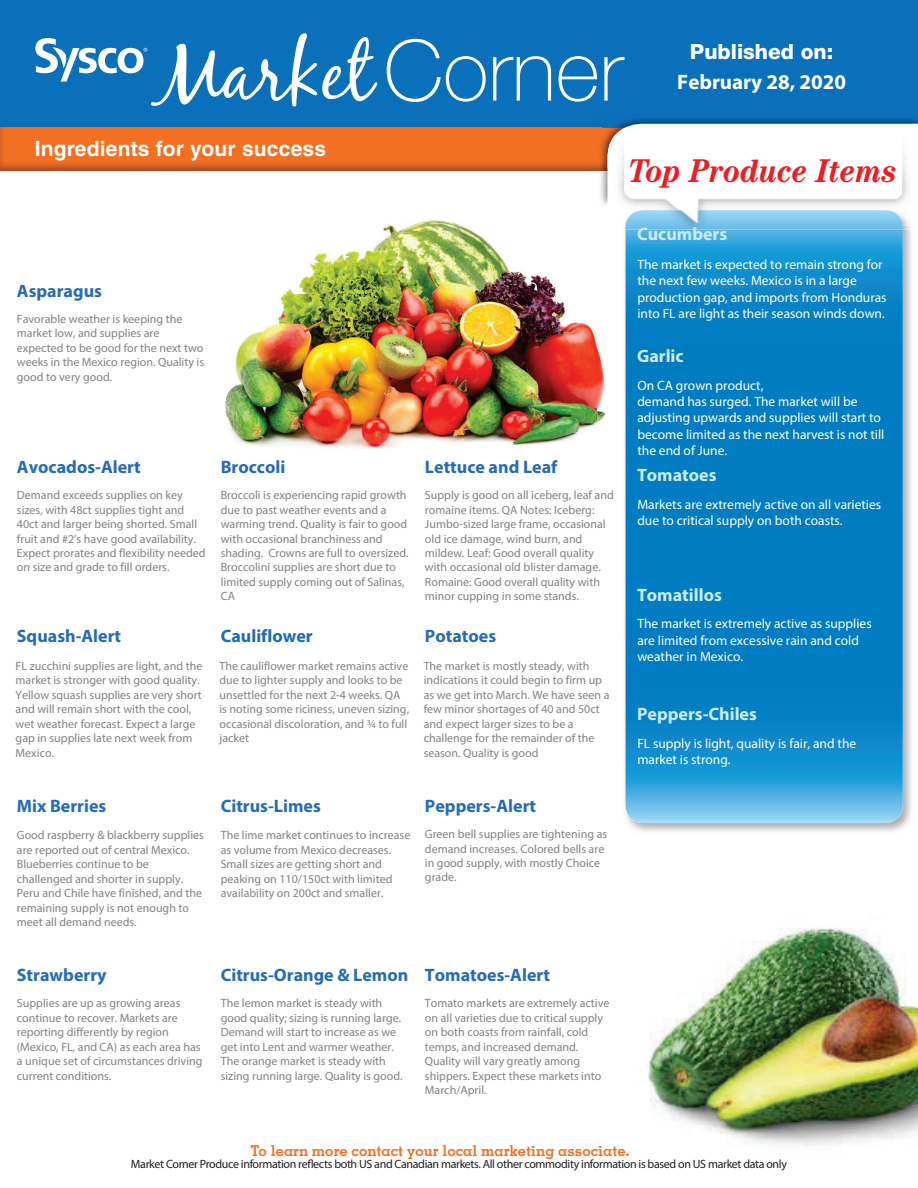
<style>
.page{position:relative;width:918px;height:1188px;background:#fff}
.page>*{position:absolute;margin:0;border:0;box-sizing:border-box;transform-origin:0 0}
.t1{font:100 84.45px "Helvetica Neue";color:#fff}
.t2{font:italic 700 33px "Century";letter-spacing:-.005em;color:#ed1d23;scale:.9 1}
.t3{font:700 21px "Helvetica LT Std";letter-spacing:.01em;color:#fff}
.t4{font:700 21px "Myriad Pro";color:#fff}
.t5{font:800 21px "Helvetica Neue LT Std";color:#fff}
.t6{font:700 18px "Myriad Pro";color:#266cb5}
.t7{font:700 18px "Myriad Pro";color:#cbebf9}
.t8{font:700 18px "Myriad Pro";color:#1c6cb6}
.t9{font:700 15px "Memphis";color:#f26e21}
.t10{font:13.5px/16.2px "Myriad Pro";color:#fff}
.t11{font:12px/14.4px "Myriad Pro";color:#808285}
.t12{font:12px "Myriad Pro";letter-spacing:-.03em;color:#231f20}
</style>
<div class="page">
<div style="left:0;top:0;width:918px;height:168px;background:#0970b9"></div>
<img style="left:225px;top:220px;width:381px;height:229px">
<img style="left:0;top:128px;width:598px;height:42px">
<img style="left:620px;top:119px;width:298px;height:5px">
<img style="left:648px;top:928px;width:270px;height:218px">
<img style="left:624px;top:230px;width:288px;height:602px">
<svg style="left:625px;top:230px;width:278px;height:593px;background:#0d85c8"></svg>
<img style="left:602px;top:220px;width:308px;height:10px">
<svg style="left:598px;top:124px;width:320px;height:79px"></svg>
<div style="left:608px;top:128px;width:304px;height:56px;background:#fff"></div>
<img style="left:608px;top:184px;width:304px;height:42px">
<img style="left:625px;top:210px;width:278px;height:18px">
<svg style="left:35px;top:33px;width:342px;height:74px"></svg>
<h3 class="t3" style="left:35px;top:141px;width:293px">Ingredients for your success</h3>
<h3 class="t6" style="left:17px;top:284px;width:87px">Asparagus</h3>
<p class="t11" style="left:17px;top:313px;width:189px">Favorable weather is keeping the market low, and supplies are expected to be good for the next two weeks in the Mexico region. Quality is good to very good.</p>
<h1 class="t1" style="left:384px;top:19px;width:241px">Corner</h1>
<h3 class="t5" style="left:690px;top:39px;width:145px">Published on:</h3>
<h3 class="t4" style="left:677px;top:74px;width:170px">February 28, 2020</h3>
<h2 class="t2" style="left:628px;top:160px;width:301px">Top Produce Items</h2>
<h3 class="t7" style="left:637px;top:227px;width:92px">Cucumbers</h3>
<p class="t10" style="left:637px;top:257px;width:251px">The market is expected to remain strong for the next few weeks. Mexico is in a large production gap, and imports from Honduras into FL are light as their season winds down.</p>
<h3 class="t7" style="left:637px;top:349px;width:48px">Garlic</h3>
<p class="t10" style="left:637px;top:378px;width:249px">On CA grown product,<br>demand has surged. The market will be adjusting upwards and supplies will start to become limited as the next harvest is not till the end of June.</p>
<h3 class="t6" style="left:17px;top:460px;width:125px">Avocados-Alert</h3>
<h3 class="t6" style="left:221px;top:460px;width:66px">Broccoli</h3>
<h3 class="t6" style="left:425px;top:460px;width:134px">Lettuce and Leaf</h3>
<p class="t11" style="left:17px;top:489px;width:190px">Demand exceeds supplies on key sizes, with 48ct supplies tight and 40ct and larger being shorted. Small fruit and #2’s have good availability.<br>Expect prorates and flexibility needed on size and grade to fill orders.</p>
<p class="t11" style="left:221px;top:489px;width:189px">Broccoli is experiencing rapid growth due to past weather events and a warming trend. Quality is fair to good with occasional branchiness and shading. Crowns are full to oversized.<br>Broccolini supplies are short due to limited supply coming out of Salinas,<br>CA</p>
<p class="t11" style="left:425px;top:489px;width:190px">Supply is good on all iceberg, leaf and romaine items. QA Notes: Iceberg:<br>Jumbo-sized large frame, occasional old ice damage, wind burn, and mildew. Leaf: Good overall quality with occasional old blister damage.<br>Romaine: Good overall quality with minor cupping in some stands.</p>
<h3 class="t6" style="left:17px;top:629px;width:106px">Squash-Alert</h3>
<h3 class="t8" style="left:221px;top:629px;width:94px">Cauliflower</h3>
<h3 class="t6" style="left:425px;top:629px;width:73px">Potatoes</h3>
<p class="t11" style="left:16px;top:660px;width:188px">FL zucchini supplies are light, and the market is stronger with good quality.<br>Yellow squash supplies are very short and will remain short with the cool, wet weather forecast. Expect a large gap in supplies late next week from<br>Mexico.</p>
<p class="t11" style="left:219px;top:660px;width:191px">The cauliflower market remains active due to lighter supply and looks to be unsettled for the next 2-4 weeks. QA is noting some riciness, uneven sizing, occasional discoloration, and to full jacket</p>
<p class="t11" style="left:424px;top:660px;width:187px">The market is mostly steady, with indications it could begin to firm up as we get into March. We have seen a few minor shortages of 40 and 50ct and expect larger sizes to be a challenge for the remainder of the season. Quality is good</p>
<h3 class="t6" style="left:17px;top:799px;width:91px">Mix Berries</h3>
<h3 class="t6" style="left:221px;top:799px;width:102px">Citrus-Limes</h3>
<h3 class="t6" style="left:425px;top:799px;width:113px">Peppers-Alert</h3>
<p class="t11" style="left:17px;top:829px;width:189px">Good raspberry &amp; blackberry supplies are reported out of central Mexico.<br>Blueberries continue to be challenged and shorter in supply.<br>Peru and Chile have finished, and the remaining supply is not enough to meet all demand needs.</p>
<p class="t11" style="left:221px;top:829px;width:191px">The lime market continues to increase as volume from Mexico decreases.<br>Small sizes are getting short and peaking on 110/150ct with limited availability on 200ct and smaller.</p>
<p class="t11" style="left:425px;top:828px;width:184px">Green bell supplies are tightening as demand increases. Colored bells are in good supply, with mostly Choice grade.</p>
<h3 class="t6" style="left:17px;top:968px;width:91px">Strawberry</h3>
<h3 class="t6" style="left:221px;top:968px;width:331px">Citrus-Orange &amp; Lemon Tomatoes-Alert</h3>
<p class="t11" style="left:17px;top:997px;width:187px">Supplies are up as growing areas continue to recover. Markets are reporting differently by region (Mexico, FL, and CA) as each area has a unique set of circumstances driving current conditions.</p>
<p class="t11" style="left:221px;top:997px;width:184px">The lemon market is steady with good quality; sizing is running large.<br>Demand will start to increase as we get into Lent and warmer weather.<br>The orange market is steady with sizing running large. Quality is good.</p>
<p class="t11" style="left:425px;top:997px;width:186px">Tomato markets are extremely active on all varieties due to critical supply on both coasts from rainfall, cold temps, and increased demand.<br>Quality will vary greatly among shippers. Expect these markets into<br>March/April.</p>
<h3 class="t7" style="left:637px;top:468px;width:81px">Tomatoes</h3>
<p class="t10" style="left:637px;top:497px;width:245px">Markets are extremely active on all varieties due to critical supply on both coasts.</p>
<h3 class="t7" style="left:637px;top:588px;width:86px">Tomatillos</h3>
<p class="t10" style="left:637px;top:617px;width:236px">The market is extremely active as supplies are limited from excessive rain and cold weather in Mexico.</p>
<h3 class="t7" style="left:637px;top:707px;width:121px">Peppers-Chiles</h3>
<p class="t10" style="left:637px;top:736px;width:220px">FL supply is light, quality is fair, and the market is strong.</p>
<p class="t9" style="left:251px;top:1145px;width:380px">To learn more contact your local marketing associate.</p>
<p class="t12" style="left:131px;top:1159px;width:658px">Market Corner Produce information reflects both US and Canadian markets. All other commodity information is based on US market data only</p>
</div>
